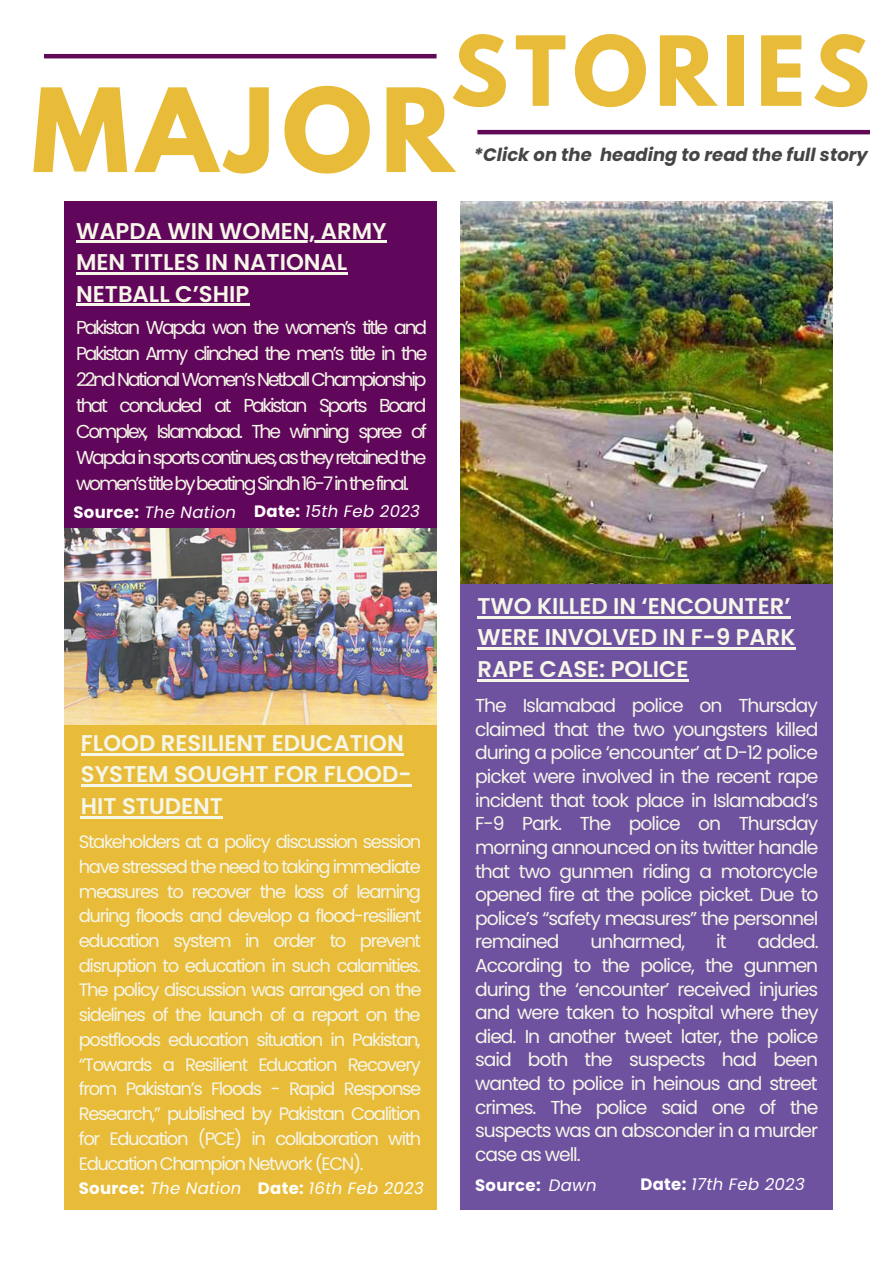
<style>
.page{position:relative;width:893px;height:1264px;background:#fff}
.page>*{position:absolute;margin:0;border:0;box-sizing:border-box;transform-origin:0 0}
.t1{font:700 102.6px "League Spartan";letter-spacing:.08em;color:#e8bc38}
.t2{font:700 85.5px "League Spartan";letter-spacing:.08em;color:#e8bc38}
.t3{font:600 22.8px/31.5px "Poppins";color:#f6f6e9}
.t4{font:18.75px/23.5px "Poppins";letter-spacing:-.055em;color:#f6f6e9;text-align:justify}
.t5{font:18px/24.8px "Poppins";letter-spacing:-.075em;color:#f6f6e9;text-align:justify}
.t6{font:italic 700 18px "Poppins";color:#454545}
.t7{font:italic 16.5px "Poppins";letter-spacing:.02em;color:#fff}
.t8{font:700 16.5px "Poppins";letter-spacing:.02em;color:#fff}
.s1{font-weight:700;font-style:normal}
.s2{font-weight:400;font-style:italic}
</style>
<div class="page">
<div style="left:460px;top:583px;width:372px;height:626px;background:#6e529f"></div>
<img style="left:460px;top:202px;width:372px;height:381px">
<div style="left:64px;top:202px;width:372px;height:342px;background:#61075b"></div>
<hr style="left:477px;top:616px;width:313px;height:2px;background:#f6f6e9">
<hr style="left:477px;top:647px;width:318px;height:3px;background:#f6f6e9">
<hr style="left:477px;top:679px;width:211px;height:2px;background:#f6f6e9">
<hr style="left:76px;top:241px;width:310px;height:2px;background:#f6f6e9">
<hr style="left:76px;top:272px;width:271px;height:2px;background:#f6f6e9">
<hr style="left:76px;top:304px;width:173px;height:2px;background:#f6f6e9">
<img style="left:64px;top:529px;width:372px;height:195px">
<div style="left:64px;top:725px;width:372px;height:484px;background:#e8bc38"></div>
<hr style="left:81px;top:753px;width:322px;height:2px;background:#f6f6e9">
<hr style="left:81px;top:784px;width:330px;height:3px;background:#f6f6e9">
<hr style="left:81px;top:816px;width:142px;height:2px;background:#f6f6e9">
<hr style="left:44px;top:54px;width:392px;height:4px;background:#600956">
<hr style="left:477px;top:130px;width:392px;height:4px;background:#600956">
<h2 class="t2" style="left:451px;top:29px;width:420px">STORIES</h2>
<h1 class="t1" style="left:32px;top:80px;width:423px">MAJOR</h1>
<p class="t6" style="left:473px;top:142px;width:396px">*Click on the heading to read the full story</p>
<p class="t3" style="left:76px;top:215px;width:312px">WAPDA WIN WOMEN, ARMY<br>MEN TITLES IN NATIONAL<br>NETBALL C’SHIP</p>
<p class="t4" style="left:76px;top:315px;width:353px;line-height:25.8px">Pakistan Wapda won the women’s title and Pakistan Army clinched the men’s title in the 22nd National Women’s Netball Championship that concluded at Pakistan Sports Board Complex, Islamabad. The winning spree of Wapda in sports continues, as they retained the women’stitlebybeatingSindh16-7inthefinal.</p>
<p class="t7" style="left:73px;top:500px;width:164px"><span class="s1">Source:</span> The Nation</p>
<p class="t7" style="left:254px;top:499px;width:167px"><span class="s1">Date:</span> 15th Feb 2023</p>
<p class="t3" style="left:81px;top:727px;width:332px">FLOOD RESILIENT EDUCATION<br>SYSTEM SOUGHT FOR FLOOD-<br>HIT STUDENT</p>
<p class="t5" style="left:79px;top:829px;width:344px">Stakeholders at a policy discussion session have stressed the need to taking immediate measures to recover the loss of learning during floods and develop a flood-resilient education system in order to prevent disruption to education in such calamities.<br>The policy discussion was arranged on the sidelines of the launch of a report on the postfloods education situation in Pakistan, “Towards a Resilient Education Recovery from Pakistan’s Floods - Rapid Response Research,” published by Pakistan Coalition for Education (PCE) in collaboration with Education Champion Network (ECN).</p>
<p class="t7" style="left:79px;top:1176px;width:346px"><span class="s1">Source:</span> The Nation <span class="s1">Date:</span> 16th Feb 2023</p>
<p class="t3" style="left:477px;top:590px;width:319px">TWO KILLED IN ‘ENCOUNTER’<br>WERE INVOLVED IN F-9 PARK<br>RAPE CASE: POLICE</p>
<p class="t4" style="left:475px;top:694px;width:345px">The Islamabad police on Thursday claimed that the two youngsters killed during a police ‘encounter’ at D-12 police picket were involved in the recent rape incident that took place in Islamabad’s F-9 Park. The police on Thursday morning announced on its twitter handle that two gunmen riding a motorcycle opened fire at the police picket. Due to police’s “safety measures” the personnel remained</p>
<p class="t4" style="left:590px;top:930px;width:96px">unharmed,</p>
<p class="t4" style="left:716px;top:930px;width:12px">it</p>
<p class="t4" style="left:475px;top:930px;width:345px;text-indent:282px">added.<br>According to the police, the gunmen during the ‘encounter’ received injuries and were taken to hospital where they died. In another tweet later, the police said both the suspects had been wanted to police in heinous and street crimes. The police said one of the suspects was an absconder in a murder case as well.</p>
<p class="t8" style="left:475px;top:1173px;width:123px">Source: <span class="s2">Dawn</span></p>
<p class="t7" style="left:640px;top:1172px;width:166px"><span class="s1">Date:</span> 17th Feb 2023</p>
</div>
